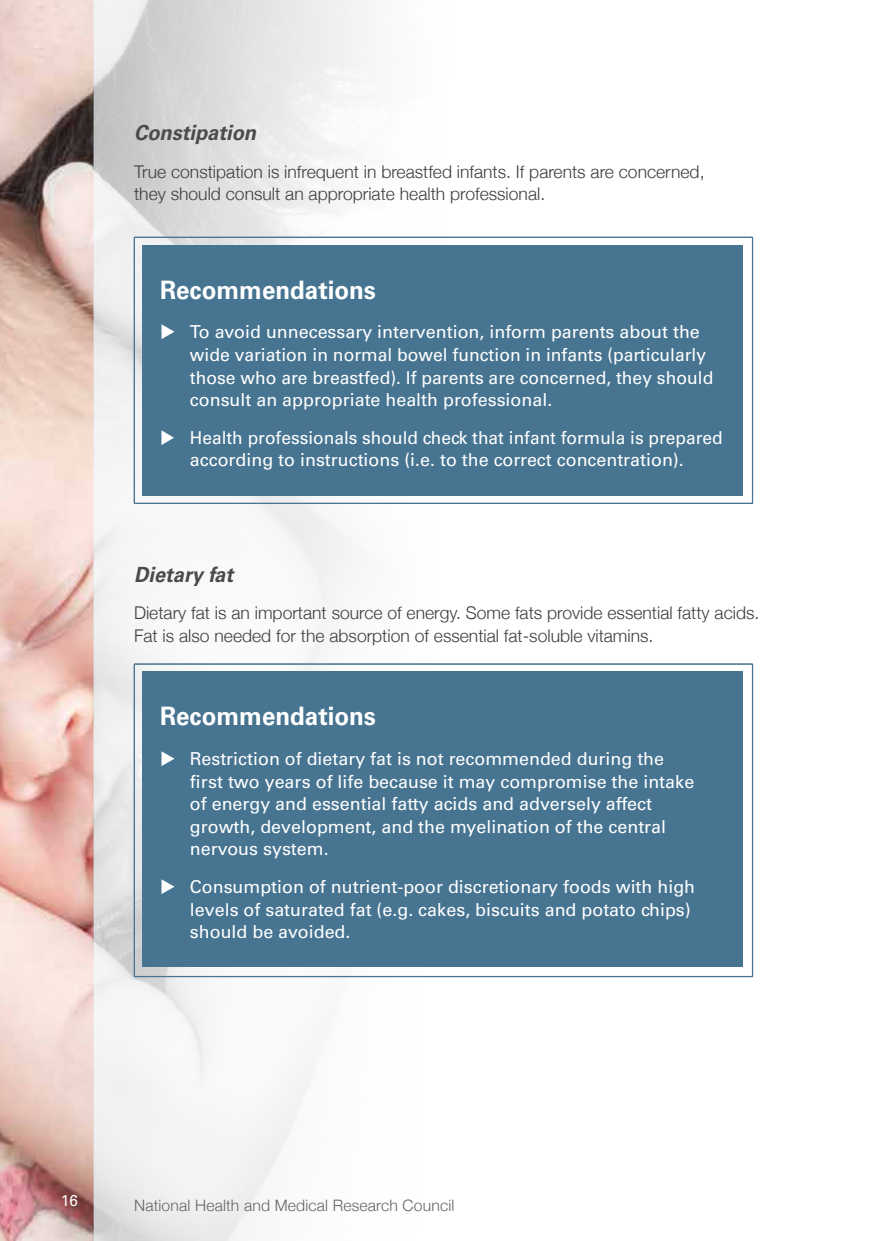
<style>
.page{position:relative;width:874px;height:1241px;background:#fff}
.page>*{position:absolute;margin:0;border:0;box-sizing:border-box;transform-origin:0 0}
.t1{font:700 25.38px "Univers";color:#fff;scale:.95 1}
.Head_3{font:italic 700 21px "Univers";color:#4b4b4d;scale:.95 1}
.t2{font:17.85px/22.6px "Univers";color:#fff}
.Text{font:300 17.5px/22.8px "Helvetica Neue";color:#3e3d40}
.t3{font:300 15.75px "Helvetica Neue";letter-spacing:.01em;color:#646567}
.t4{font:15.75px "Univers";color:#fff;scale:.95 1}
</style>
<div class="page">
<img style="left:0;top:0;width:754px;height:1240px">
<hr style="left:134px;top:237px;width:618px;height:1px;background:#467491">
<hr style="left:134px;top:237px;width:1px;height:266px;background:#467491">
<hr style="left:751px;top:237px;width:1px;height:266px;background:#467491">
<hr style="left:752px;top:237px;width:1px;height:266px;background:#467491">
<hr style="left:134px;top:503px;width:618px;height:1px;background:#467491">
<div style="left:142px;top:245px;width:599px;height:250px;background:#467491"></div>
<hr style="left:134px;top:663px;width:618px;height:1px;background:#467491">
<hr style="left:134px;top:664px;width:1px;height:312px;background:#467491">
<hr style="left:751px;top:664px;width:1px;height:312px;background:#467491">
<hr style="left:752px;top:664px;width:1px;height:312px;background:#467491">
<hr style="left:134px;top:975px;width:618px;height:1px;background:#467491">
<hr style="left:134px;top:976px;width:618px;height:1px;background:#467491">
<div style="left:142px;top:671px;width:599px;height:295px;background:#467491"></div>
<p class="Head_3" style="left:134px;top:120px;width:130px">Constipation</p>
<p class="Text" style="left:134px;top:159px;width:571px">True constipation is infrequent in breastfed infants. If parents are concerned, they should consult an appropriate health professional.</p>
<h3 class="t1" style="left:160px;top:275px;width:228px">Recommendations</h3>
<p class="t2" style="left:190px;top:321px;width:524px">To avoid unnecessary intervention, inform parents about the wide variation in normal bowel function in infants (particularly those who are breastfed). If parents are concerned, they should consult an appropriate health professional.</p>
<p class="t2" style="left:190px;top:426px;width:534px">Health professionals should check that infant formula is prepared according to instructions (i.e. to the correct concentration).</p>
<p class="Head_3" style="left:134px;top:561px;width:106px">Dietary fat</p>
<p class="Text" style="left:134px;top:600px;width:626px">Dietary fat is an important source of energy. Some fats provide essential fatty acids.<br>Fat is also needed for the absorption of essential fat-soluble vitamins.</p>
<h3 class="t1" style="left:160px;top:701px;width:228px">Recommendations</h3>
<p class="t2" style="left:190px;top:747px;width:505px">Restriction of dietary fat is not recommended during the first two years of life because it may compromise the intake of energy and essential fatty acids and adversely affect growth, development, and the myelination of the central nervous system.</p>
<p class="t2" style="left:190px;top:875px;width:506px">Consumption of nutrient-poor discretionary foods with high levels of saturated fat (e.g. cakes, biscuits and potato chips) should be avoided.</p>
<p class="t4" style="left:61px;top:1190px;width:19px">16</p>
<p class="t3" style="left:134px;top:1192px;width:321px">National Health and Medical Research Council</p>
</div>
